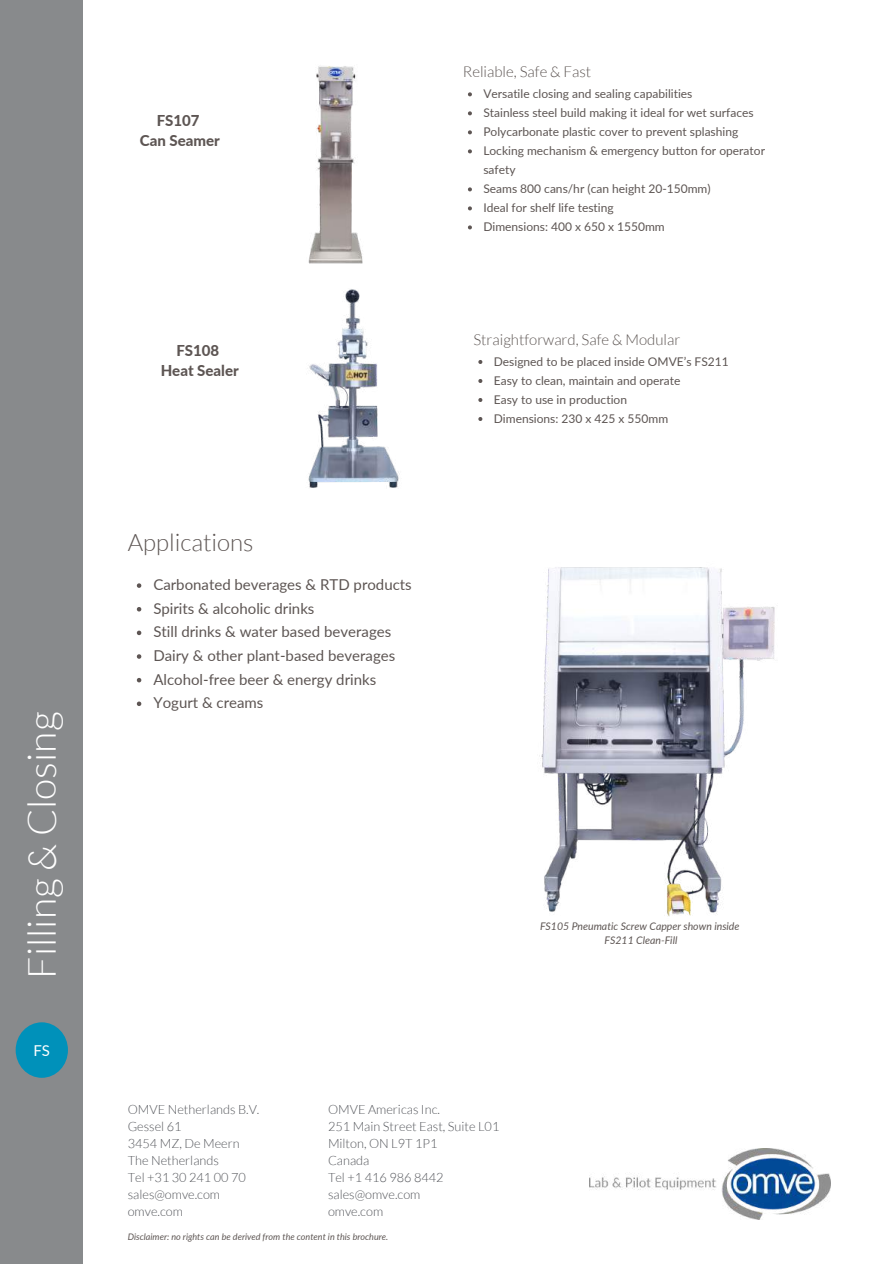
<style>
.page{position:relative;width:894px;height:1264px;background:#fff}
.page>*{position:absolute;margin:0;border:0;box-sizing:border-box;transform-origin:0 0}
.t1{font:300 39px "Lato";color:#fff}
.t2{font:300 24px "Lato";color:#5d5553}
.t3{font:15px/23.7px "Lato";color:#5d5553}
.t4{font:300 15px "Lato";color:#5d5553}
.t5{font:800 15px/20.2px "Lato";color:#5d5553;text-align:center}
.t6{font:15px "Lato";color:#fff}
.t7{font:300 12.75px/17px "Lato";color:#54565b}
.t8{font:12px/19px "Lato";color:#5d5553}
.t9{font:italic 10.5px/14px "Lato";color:#5d5553;text-align:center}
.t10{font:italic 9px "Lato";color:#5d5553}
</style>
<div class="page">
<div style="left:1px;top:0;width:82px;height:1263px;background:#888a8c"></div>
<div style="left:16px;top:1022px;width:52px;height:55px;background:#0091ba;border-radius:50%"></div>
<img style="left:589px;top:1148px;width:241px;height:71px">
<img style="left:539px;top:567px;width:236px;height:350px">
<svg style="left:137px;top:583px;width:4px;height:5px"></svg>
<svg style="left:137px;top:607px;width:4px;height:4px"></svg>
<svg style="left:137px;top:630px;width:4px;height:5px"></svg>
<svg style="left:137px;top:654px;width:4px;height:4px"></svg>
<svg style="left:137px;top:678px;width:4px;height:4px"></svg>
<svg style="left:137px;top:701px;width:4px;height:5px"></svg>
<img style="left:308px;top:289px;width:91px;height:199px">
<svg style="left:478px;top:360px;width:4px;height:4px"></svg>
<svg style="left:478px;top:379px;width:4px;height:4px"></svg>
<svg style="left:478px;top:398px;width:4px;height:4px"></svg>
<svg style="left:478px;top:417px;width:4px;height:4px"></svg>
<img style="left:308px;top:66px;width:55px;height:197px">
<svg style="left:468px;top:92px;width:4px;height:4px"></svg>
<svg style="left:468px;top:111px;width:4px;height:4px"></svg>
<svg style="left:468px;top:130px;width:4px;height:4px"></svg>
<svg style="left:468px;top:149px;width:4px;height:4px"></svg>
<svg style="left:468px;top:187px;width:4px;height:4px"></svg>
<svg style="left:468px;top:206px;width:4px;height:4px"></svg>
<svg style="left:468px;top:225px;width:4px;height:4px"></svg>
<h1 class="t1" style="left:17px;top:978px;width:268px;rotate:-90deg">Filling &amp; Closing</h1>
<p class="t6" style="left:33px;top:1041px;width:18px">FS</p>
<p class="t5" style="left:140px;top:110px;width:81px">FS107<br>Can Seamer</p>
<p class="t5" style="left:161px;top:340px;width:80px">FS108<br>Heat Sealer</p>
<h2 class="t2" style="left:128px;top:527px;width:127px">Applications</h2>
<p class="t3" style="left:153px;top:572px;width:260px">Carbonated beverages &amp; RTD products<br>Spirits &amp; alcoholic drinks<br>Still drinks &amp; water based beverages<br>Dairy &amp; other plant-based beverages<br>Alcohol-free beer &amp; energy drinks<br>Yogurt &amp; creams</p>
<p class="t4" style="left:463px;top:63px;width:130px">Reliable, Safe &amp; Fast</p>
<p class="t8" style="left:483px;top:84px;width:283px">Versatile closing and sealing capabilities<br>Stainless steel build making it ideal for wet surfaces Polycarbonate plastic cover to prevent splashing Locking mechanism &amp; emergency button for operator safety<br>Seams 800 cans/hr (can height 20-150mm)<br>Ideal for shelf life testing<br>Dimensions: 400 x 650 x 1550mm</p>
<p class="t4" style="left:473px;top:330px;width:208px">Straightforward, Safe &amp; Modular</p>
<p class="t8" style="left:493px;top:352px;width:236px">Designed to be placed inside OMVE’s FS211<br>Easy to clean, maintain and operate<br>Easy to use in production<br>Dimensions: 230 x 425 x 550mm</p>
<p class="t9" style="left:540px;top:918px;width:201px">FS105 Pneumatic Screw Capper shown inside<br>FS211 Clean-Fill</p>
<p class="t7" style="left:128px;top:1100px;width:133px">OMVE Netherlands B.V.<br>Gessel 61<br>3454 MZ, De Meern<br>The Netherlands<br>Tel +31 30 241 00 70 sales@omve.com omve.com</p>
<p class="t7" style="left:328px;top:1100px;width:173px">OMVE Americas Inc.<br>251 Main Street East, Suite L01<br>Milton, ON L9T 1P1<br>Canada<br>Tel +1 416 986 8442 sales@omve.com<br>omve.com</p>
<p class="t10" style="left:128px;top:1231px;width:262px">Disclaimer: no rights can be derived from the content in this brochure.</p>
</div>
